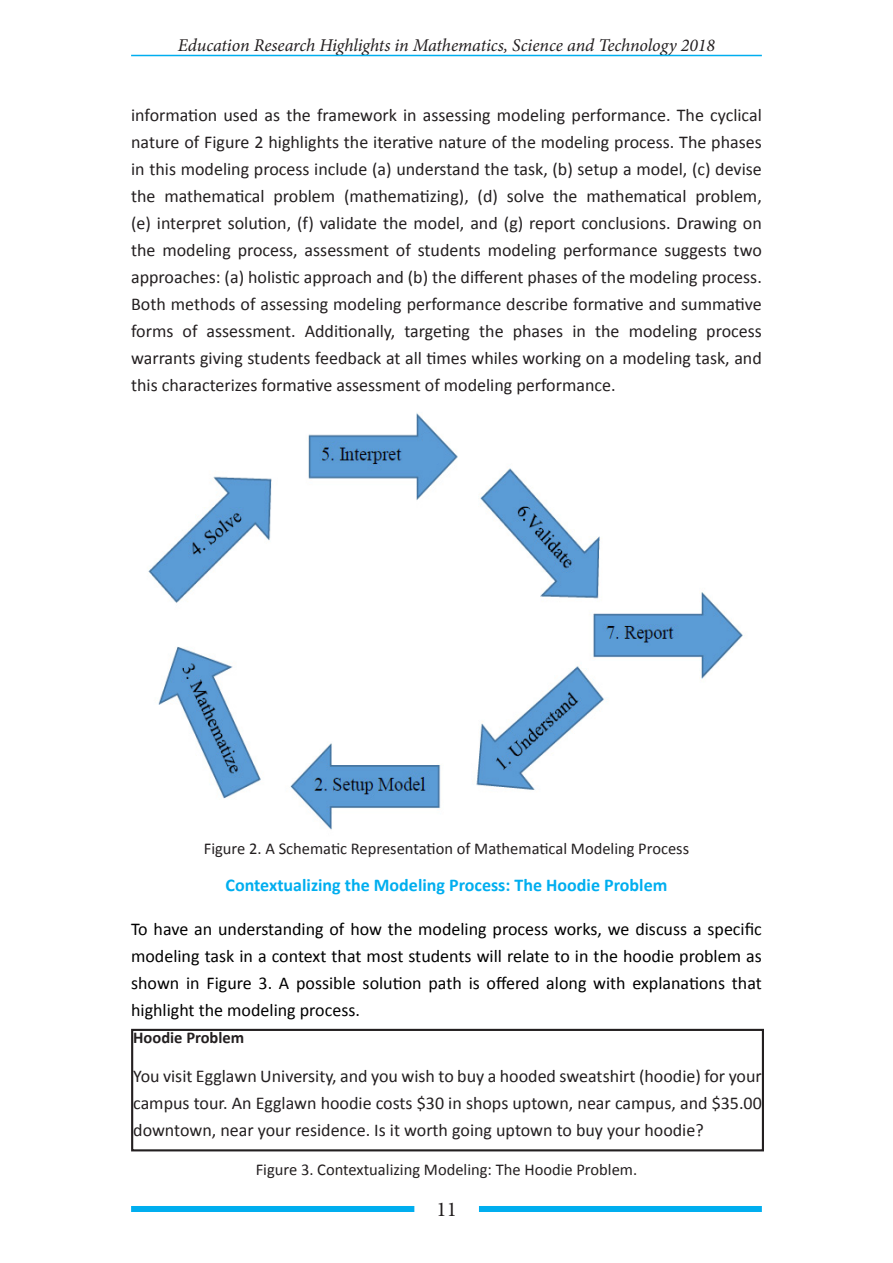
<style>
.page{position:relative;width:893px;height:1263px;background:#fff}
.page>*{position:absolute;margin:0;border:0;box-sizing:border-box;transform-origin:0 0}
.t1{font:21px "Minion Pro";color:#231f20}
.t2{font:18px/27px "Calibri";color:#231f20;text-align:justify}
.t3{font:18px/27px "Calibri";color:#000;text-align:justify}
.t4{font:italic 18px "Minion Pro";letter-spacing:-.005em;color:#231f20}
.t5{font:700 18px "Calibri";color:#00aeef}
.t6{font:16.5px "Calibri";color:#231f20}
.t7{font:700 16.5px "Calibri";color:#231f20}
</style>
<div class="page">
<hr style="left:131px;top:55px;width:631px;height:1px;background:#00aeef">
<div style="left:131px;top:1206px;width:283px;height:6px;background:#00aeef"></div>
<div style="left:479px;top:1206px;width:283px;height:6px;background:#00aeef"></div>
<img style="left:148px;top:412px;width:595px;height:418px">
<div style="left:131px;top:1029px;width:633px;height:122px;border:2px solid #231f20"></div>
<p class="t4" style="left:178px;top:33px;width:539px">Education Research Highlights in Mathematics, Science and Technology 2018</p>
<p class="t2" style="left:131px;top:101px;width:632px">information used as the framework in assessing modeling performance. The cyclical nature of Figure 2 highlights the iterative nature of the modeling process. The phases in this modeling process include (a) understand the task, (b) setup a model, (c) devise the mathematical problem (mathematizing), (d) solve the mathematical problem, (e) interpret solution, (f) validate the model, and (g) report conclusions. Drawing on the modeling process, assessment of students modeling performance suggests two approaches: (a) holistic approach and (b) the different phases of the modeling process.<br>Both methods of assessing modeling performance describe formative and summative forms of assessment. Additionally, targeting the phases in the modeling process warrants giving students feedback at all times whiles working on a modeling task, and this characterizes formative assessment of modeling performance.</p>
<p class="t6" style="left:204px;top:838px;width:487px">Figure 2. A Schematic Representation of Mathematical Modeling Process</p>
<p class="t5" style="left:226px;top:873px;width:443px">Contextualizing the Modeling Process: The Hoodie Problem</p>
<p class="t3" style="left:131px;top:915px;width:632px">To have an understanding of how the modeling process works, we discuss a specific modeling task in a context that most students will relate to in the hoodie problem as shown in Figure 3. A possible solution path is offered along with explanations that highlight the modeling process.</p>
<p class="t7" style="left:133px;top:1027px;width:113px">Hoodie Problem</p>
<p class="t2" style="left:133px;top:1063px;width:630px">You visit Egglawn University, and you wish to buy a hooded sweatshirt (hoodie) for your campus tour. An Egglawn hoodie costs $30 in shops uptown, near campus, and $35.00 downtown, near your residence. Is it worth going uptown to buy your hoodie?</p>
<p class="t6" style="left:256px;top:1159px;width:383px">Figure 3. Contextualizing Modeling: The Hoodie Problem.</p>
<p class="t1" style="left:437px;top:1195px;width:22px">11</p>
</div>
